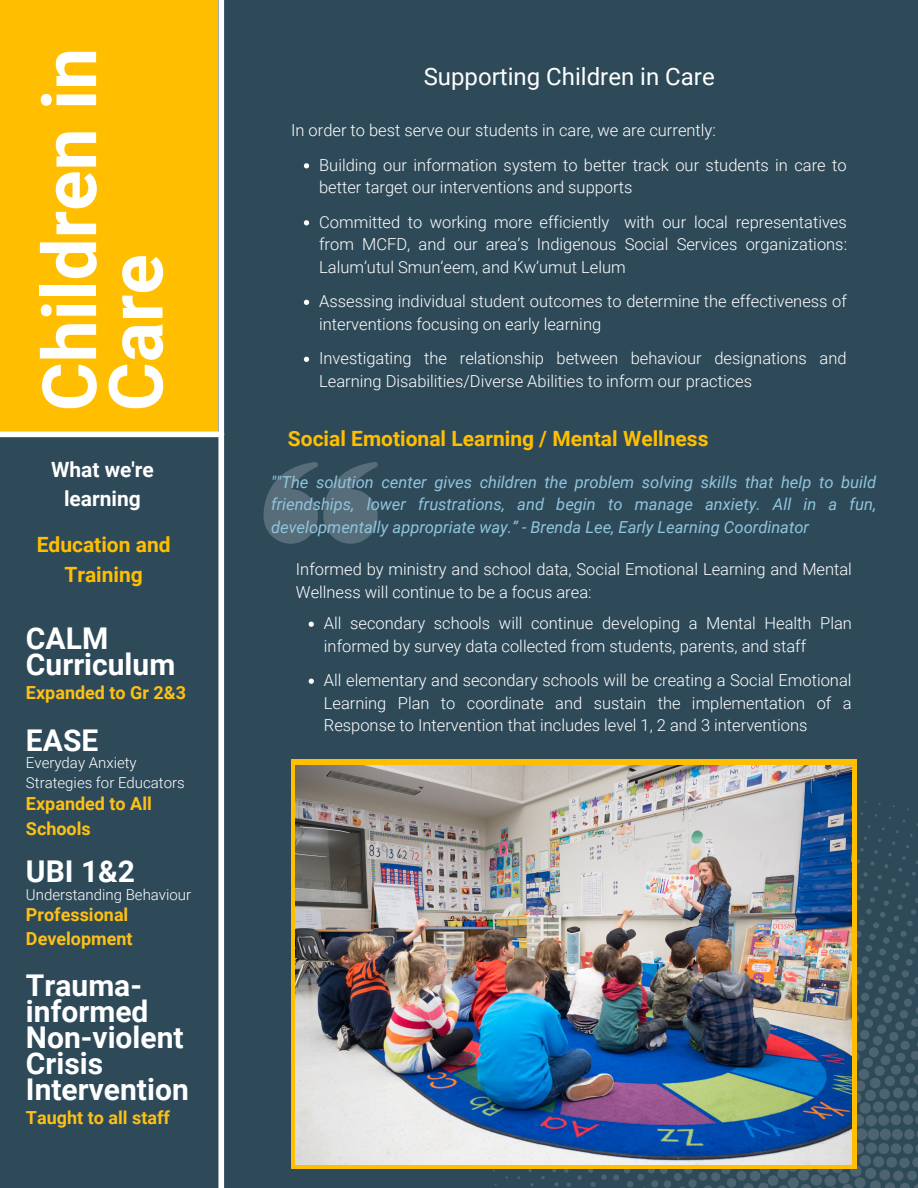
<style>
.page{position:relative;width:918px;height:1188px;background:#2e4a59}
.page>*{position:absolute;margin:0;border:0;box-sizing:border-box;transform-origin:0 0}
.t1{font:700 75px/66.4px "Roboto";color:#fff}
.t2{font:700 30px/25.8px "Roboto";color:#fff}
.t3{font:24px "Roboto";color:#fff}
.t4{font:700 21px/29.2px "Roboto";color:#ffbf00;text-align:center}
.t5{font:700 21px/29.2px "Roboto";color:#fff;text-align:center}
.t6{font:700 18px/24.8px "Roboto";color:#fdc015}
.t7{font:300 16.5px/22.5px "Roboto";color:#fff}
.t8{font:italic 16.5px/22.5px "Roboto";color:#90c4dc;text-align:justify}
.t9{font:300 15px/20.2px "Roboto";color:#fff}
</style>
<div class="page">
<div style="left:0;top:0;width:218px;height:435px;background:#ffbf00"></div>
<div style="left:0;top:432px;width:221px;height:5px;background:#fff"></div>
<div style="left:218px;top:0;width:6px;height:1188px;background:#fff"></div>
<svg style="left:493px;top:801px;width:425px;height:387px"></svg>
<svg style="left:264px;top:462px;width:114px;height:82px"></svg>
<div style="left:291px;top:760px;width:566px;height:409px;background:#ffbf00"></div>
<img style="left:296px;top:765px;width:556px;height:400px">
<svg style="left:304px;top:163px;width:5px;height:5px"></svg>
<svg style="left:304px;top:220px;width:5px;height:5px"></svg>
<svg style="left:304px;top:300px;width:5px;height:5px"></svg>
<svg style="left:304px;top:357px;width:5px;height:5px"></svg>
<svg style="left:309px;top:622px;width:5px;height:5px"></svg>
<svg style="left:309px;top:679px;width:5px;height:5px"></svg>
<p class="t1" style="left:37px;top:411px;width:365px;rotate:-90deg">Children in<br>Care</p>
<p class="t5" style="left:51px;top:455px;width:104px">What we're learning</p>
<p class="t4" style="left:37px;top:531px;width:135px">Education and<br>Training</p>
<p class="t2" style="left:26px;top:626px;width:151px">CALM<br>Curriculum</p>
<p class="t6" style="left:26px;top:680px;width:162px">Expanded to Gr 2&amp;3</p>
<p class="t2" style="left:26px;top:728px;width:74px">EASE</p>
<p class="t9" style="left:26px;top:753px;width:160px">Everyday Anxiety<br>Strategies for Educators</p>
<p class="t6" style="left:26px;top:792px;width:127px">Expanded to All<br>Schools</p>
<p class="t2" style="left:26px;top:859px;width:111px">UBI 1&amp;2</p>
<p class="t6" style="left:26px;top:902px;width:108px">Professional<br>Development</p>
<p class="t9" style="left:26px;top:884px;width:167px">Understanding Behaviour</p>
<p class="t2" style="left:26px;top:973px;width:164px">Trauma&shy;informed<br>Non-violent<br>Crisis<br>Intervention</p>
<p class="t6" style="left:26px;top:1105px;width:145px">Taught to all staff</p>
<p class="t3" style="left:424px;top:63px;width:292px">Supporting Children in Care</p>
<p class="t7" style="left:291px;top:119px;width:426px">In order to best serve our students in care, we are currently:</p>
<p class="t7" style="left:319px;top:154px;width:529px">Building our information system to better track our students in care to better target our interventions and supports</p>
<p class="t7" style="left:319px;top:211px;width:529px;text-align:justify">Committed to working more efficiently with our local representatives from MCFD, and our area’s Indigenous Social Services organizations:<br>Lalum’utul Smun’eem, and Kw’umut Lelum</p>
<p class="t7" style="left:319px;top:290px;width:529px">Assessing individual student outcomes to determine the effectiveness of interventions focusing on early learning</p>
<p class="t7" style="left:319px;top:347px;width:529px">Investigating the relationship between behaviour designations and<br>Learning Disabilities/Diverse Abilities to inform our practices</p>
<p class="t4" style="left:288px;top:424px;width:422px">Social Emotional Learning / Mental Wellness</p>
<p class="t8" style="left:271px;top:471px;width:607px">""The solution center gives children the problem solving skills that help to build friendships, lower frustrations, and begin to manage anxiety. All in a fun, developmentally appropriate way.” - Brenda Lee, Early Learning Coordinator</p>
<p class="t7" style="left:296px;top:558px;width:558px">Informed by ministry and school data, Social Emotional Learning and Mental<br>Wellness will continue to be a focus area:</p>
<p class="t7" style="left:324px;top:612px;width:530px">All secondary schools will continue developing a Mental Health Plan informed by survey data collected from students, parents, and staff</p>
<p class="t7" style="left:324px;top:669px;width:529px;text-align:justify">All elementary and secondary schools will be creating a Social Emotional Learning Plan to coordinate and sustain the implementation of a Response to Intervention that includes level 1, 2 and 3 interventions</p>
</div>
